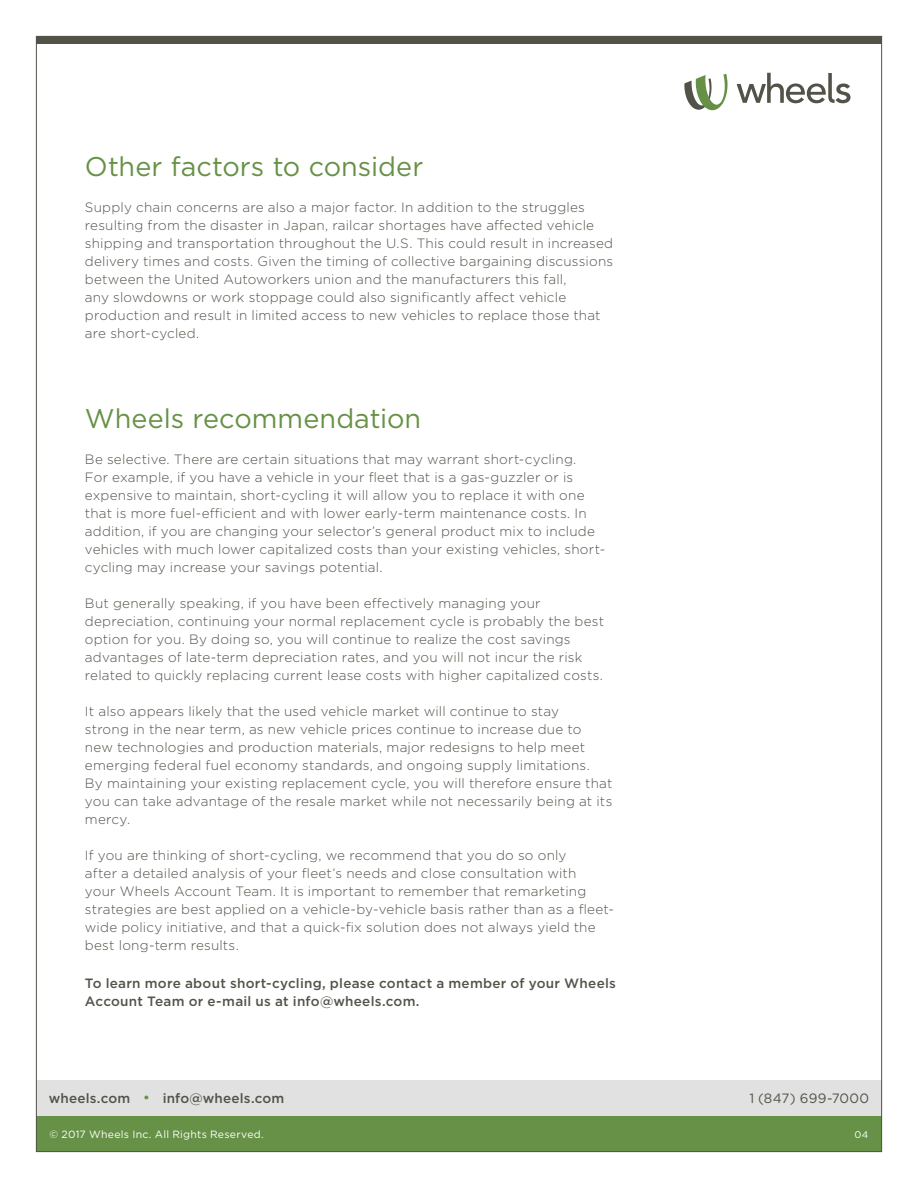
<style>
.page{position:relative;width:918px;height:1188px;background:#fff}
.page>*{position:absolute;margin:0;border:0;box-sizing:border-box;transform-origin:0 0}
.Header-green{font:27px "Gotham";color:#679146}
.First_Paragraph{font:300 13.5px/18px "Gotham";letter-spacing:.015em;color:#535249}
.Closing_-_Bold{font:500 13.5px/18px "Gotham";letter-spacing:.02em;color:#54534a}
.t1{font:500 13.5px "Gotham";letter-spacing:.01em;color:#535249}
.t2{font:13.5px "Gotham";letter-spacing:.025em;color:#535249}
.t3{font:10.5px "Gotham";letter-spacing:.025em;color:#fff}
.t4{font:9.75px "Gotham";color:#fff}
</style>
<div class="page">
<div style="left:36px;top:1116px;width:846px;height:36px;background:#679146"></div>
<div style="left:36px;top:1080px;width:846px;height:36px;background:#e0e1e0"></div>
<div style="left:36px;top:36px;width:846px;height:8px;background:#535249"></div>
<svg style="left:737px;top:73px;width:113px;height:30px"></svg>
<svg style="left:684px;top:74px;width:44px;height:36px"></svg>
<p class="Header-green" style="left:85px;top:149px;width:340px">Other factors to consider</p>
<p class="First_Paragraph" style="left:85px;top:197px;width:530px">Supply chain concerns are also a major factor. In addition to the struggles resulting from the disaster in Japan, railcar shortages have affected vehicle shipping and transportation throughout the U.S. This could result in increased delivery times and costs. Given the timing of collective bargaining discussions between the United Autoworkers union and the manufacturers this fall,<br>any slowdowns or work stoppage could also significantly affect vehicle production and result in limited access to new vehicles to replace those that are short-cycled.</p>
<p class="Header-green" style="left:85px;top:401px;width:338px">Wheels recommendation</p>
<p class="First_Paragraph" style="left:85px;top:449px;width:522px">Be selective. There are certain situations that may warrant short-cycling.<br>For example, if you have a vehicle in your fleet that is a gas-guzzler or is expensive to maintain, short-cycling it will allow you to replace it with one that is more fuel-efficient and with lower early-term maintenance costs. In addition, if you are changing your selector’s general product mix to include vehicles with much lower capitalized costs than your existing vehicles, short&shy;cycling may increase your savings potential.</p>
<p class="First_Paragraph" style="left:85px;top:593px;width:521px">But generally speaking, if you have been effectively managing your depreciation, continuing your normal replacement cycle is probably the best option for you. By doing so, you will continue to realize the cost savings advantages of late-term depreciation rates, and you will not incur the risk related to quickly replacing current lease costs with higher capitalized costs.</p>
<p class="First_Paragraph" style="left:85px;top:701px;width:529px">It also appears likely that the used vehicle market will continue to stay<br>strong in the near term, as new vehicle prices continue to increase due to new technologies and production materials, major redesigns to help meet emerging federal fuel economy standards, and ongoing supply limitations.<br>By maintaining your existing replacement cycle, you will therefore ensure that you can take advantage of the resale market while not necessarily being at its mercy.</p>
<p class="First_Paragraph" style="left:85px;top:845px;width:530px">If you are thinking of short-cycling, we recommend that you do so only<br>after a detailed analysis of your fleet’s needs and close consultation with<br>your Wheels Account Team. It is important to remember that remarketing strategies are best applied on a vehicle-by-vehicle basis rather than as a fleet&shy;wide policy initiative, and that a quick-fix solution does not always yield the best long-term results.</p>
<p class="Closing_-_Bold" style="left:85px;top:974px;width:532px">To learn more about short-cycling, please contact a member of your Wheels<br>Account Team or e-mail us at info@wheels.com.</p>
<p class="t1" style="left:49px;top:1089px;width:237px">wheels.com <sup>●</sup> info@wheels.com</p>
<p class="t2" style="left:749px;top:1089px;width:121px">1 (847) 699-7000</p>
<p class="t4" style="left:855px;top:1128px;width:15px">04</p>
<p class="t3" style="left:50px;top:1127px;width:216px">© 2017 Wheels Inc. All Rights Reserved.</p>
</div>
